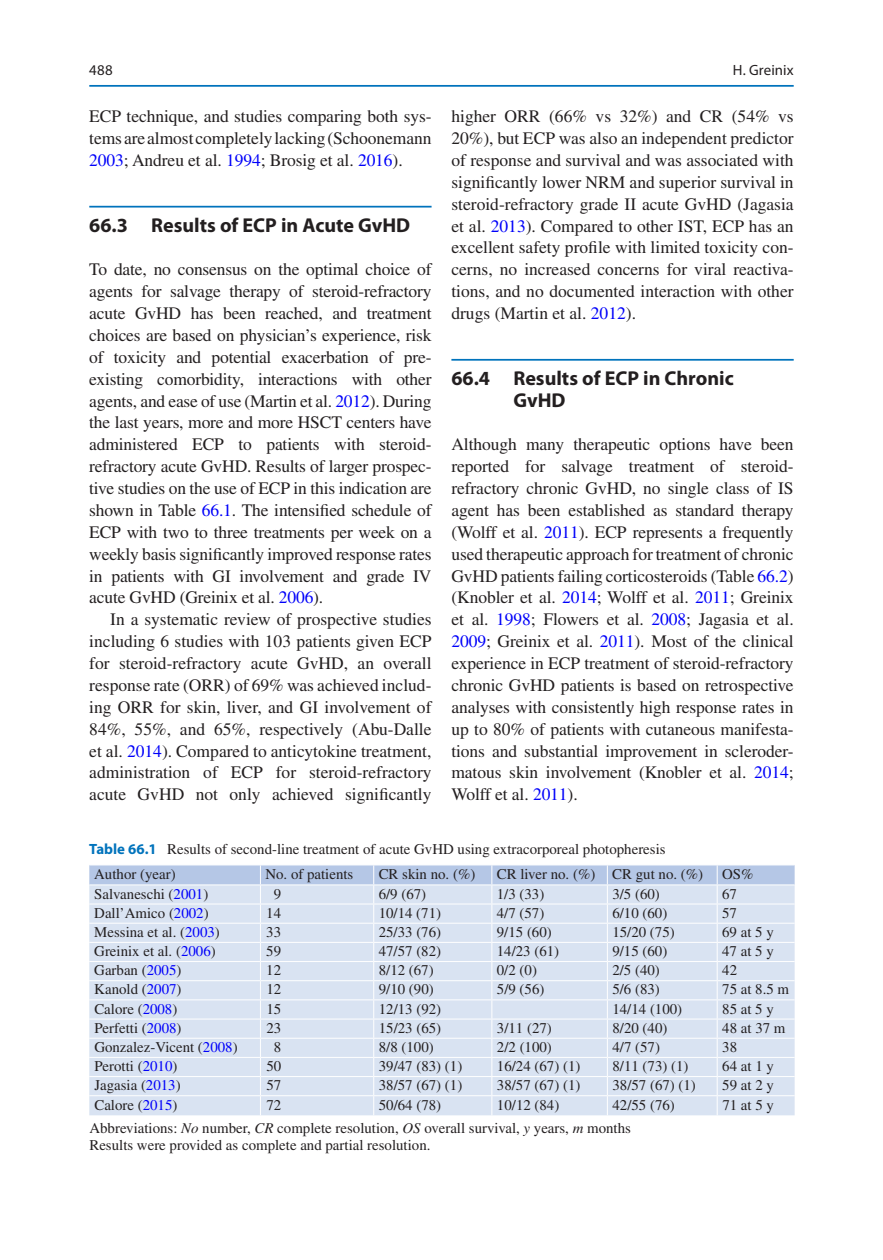
<style>
.page{position:relative;width:883px;height:1260px;background:#fff}
.page>*{position:absolute;margin:0;border:0;box-sizing:border-box;transform-origin:0 0}
.t1{font:700 20.12px/21.9px "Frgjmm Myriad Pro";color:#231f20}
.t2{font:17.5px/21.9px "Sqcmxx Times LT Std";letter-spacing:-.005em;color:#231f20;text-align:justify}
.t3{font:14.88px/25.2px "Sqcmxx Times LT Std";color:#231f20}
.t4{font:14.88px "Gfmbhy Myriad Pro";letter-spacing:.005em;color:#231f20}
.t5{font:14.88px "Knkqyt Myriad Pro";color:#231f20}
.s1{color:#0000fa}
.s2{font-family:"Frgjmm Myriad Pro";font-weight:700;color:#0073bc}
.s3{font-family:"Ktsbgm Times LT Std";font-style:italic}
</style>
<div class="page">
<hr style="left:89px;top:206px;width:343px;height:2px;background:#0073bc">
<hr style="left:451px;top:359px;width:343px;height:2px;background:#0073bc">
<svg style="left:89px;top:865px;width:706px;height:250px;background:#d8e2f1"></svg>
<hr style="left:89px;top:85px;width:705px;height:2px;background:#0073bc">
<p class="t5" style="left:89px;top:61px;width:25px">488</p>
<p class="t2" style="left:89px;top:105px;width:344px">ECP technique, and studies comparing both sys&shy;tems are almost completely lacking (Schoonemann <span class="s1">2003</span>; Andreu et al. <span class="s1">1994</span>; Brosig et al. <span class="s1">2016</span>).</p>
<p class="t1" style="left:89px;top:213px;width:322px">66.3 Results of ECP in Acute GvHD</p>
<p class="t2" style="left:89px;top:258px;width:344px">To date, no consensus on the optimal choice of agents for salvage therapy of steroid-refractory acute GvHD has been reached, and treatment choices are based on physician’s experience, risk of toxicity and potential exacerbation of pre&shy;existing comorbidity, interactions with other agents, and ease of use (Martin et al. <span class="s1">2012</span>). During the last years, more and more HSCT centers have administered ECP to patients with steroid&shy;refractory acute GvHD. Results of larger prospec&shy;tive studies on the use of ECP in this indication are shown in Table <span class="s1">66.1</span>. The intensified schedule of ECP with two to three treatments per week on a weekly basis significantly improved response rates in patients with GI involvement and grade IV acute GvHD (Greinix et al. <span class="s1">2006</span>).</p>
<p class="t2" style="left:89px;top:608px;width:344px;text-indent:21px">In a systematic review of prospective studies including 6 studies with 103 patients given ECP for steroid-refractory acute GvHD, an overall response rate (ORR) of 69% was achieved includ&shy;ing ORR for skin, liver, and GI involvement of 84%, 55%, and 65%, respectively (Abu-Dalle et al. <span class="s1">2014</span>). Compared to anticytokine treatment, administration of ECP for steroid-refractory acute GvHD not only achieved significantly</p>
<p class="t4" style="left:733px;top:61px;width:62px">H. Greinix</p>
<p class="t2" style="left:451px;top:105px;width:344px">higher ORR (66% vs 32%) and CR (54% vs 20%), but ECP was also an independent predictor of response and survival and was associated with significantly lower NRM and superior survival in steroid-refractory grade II acute GvHD (Jagasia et al. <span class="s1">2013</span>). Compared to other IST, ECP has an excellent safety profile with limited toxicity con&shy;cerns, no increased concerns for viral reactiva&shy;tions, and no documented interaction with other drugs (Martin et al. <span class="s1">2012</span>).</p>
<p class="t1" style="left:513px;top:366px;width:222px;text-indent:-62px">66.4 Results of ECP in Chronic<br>GvHD</p>
<p class="t2" style="left:451px;top:433px;width:344px">Although many therapeutic options have been reported for salvage treatment of steroid&shy;refractory chronic GvHD, no single class of IS agent has been established as standard therapy (Wolff et al. <span class="s1">2011</span>). ECP represents a frequently used therapeutic approach for treatment of chronic GvHD patients failing corticosteroids (Table <span class="s1">66.2</span>) (Knobler et al. <span class="s1">2014</span>; Wolff et al. <span class="s1">2011</span>; Greinix et al. <span class="s1">1998</span>; Flowers et al. <span class="s1">2008</span>; Jagasia et al.<br><span class="s1">2009</span>; Greinix et al. <span class="s1">2011</span>). Most of the clinical experience in ECP treatment of steroid-refractory chronic GvHD patients is based on retrospective analyses with consistently high response rates in up to 80% of patients with cutaneous manifesta&shy;tions and substantial improvement in scleroder&shy;matous skin involvement (Knobler et al. <span class="s1">2014</span>; Wolff et al. <span class="s1">2011</span>).</p>
<p class="t3" style="left:94px;top:836px;width:573px;text-indent:-5px"><span class="s2">Table 66.1</span> Results of second-line treatment of acute GvHD using extracorporeal photopheresis<br>Author (year)</p>
<p class="t3" style="left:265px;top:861px;width:90px">No. of patients</p>
<p class="t3" style="left:379px;top:861px;width:98px">CR skin no. (%)</p>
<p class="t3" style="left:497px;top:861px;width:208px">CR liver no. (%) CR gut no. (%)</p>
<p class="t3" style="left:722px;top:861px;width:33px">OS%</p>
<p class="t3" style="left:94px;top:881px;width:116px">Salvaneschi (<span class="s1">2001</span>)</p>
<p class="t3" style="left:274px;top:881px;width:9px">9</p>
<p class="t3" style="left:379px;top:881px;width:49px">6/9 (67)</p>
<p class="t3" style="left:497px;top:881px;width:49px">1/3 (33)</p>
<p class="t3" style="left:612px;top:881px;width:49px">3/5 (60)</p>
<p class="t3" style="left:722px;top:881px;width:16px">67</p>
<p class="t3" style="left:94px;top:900px;width:116px">Dall’Amico (<span class="s1">2002</span>)</p>
<p class="t3" style="left:266px;top:900px;width:16px">14</p>
<p class="t3" style="left:379px;top:900px;width:64px">10/14 (71)</p>
<p class="t3" style="left:497px;top:900px;width:49px">4/7 (57)</p>
<p class="t3" style="left:612px;top:900px;width:56px">6/10 (60)</p>
<p class="t3" style="left:722px;top:900px;width:16px">57</p>
<p class="t3" style="left:94px;top:919px;width:127px">Messina et al. (<span class="s1">2003</span>)</p>
<p class="t3" style="left:266px;top:919px;width:16px">33</p>
<p class="t3" style="left:379px;top:919px;width:64px">25/33 (76)</p>
<p class="t3" style="left:497px;top:919px;width:56px">9/15 (60)</p>
<p class="t3" style="left:612px;top:919px;width:64px">15/20 (75)</p>
<p class="t3" style="left:722px;top:919px;width:53px">69 at 5 y</p>
<p class="t3" style="left:94px;top:938px;width:123px">Greinix et al. (<span class="s1">2006</span>)</p>
<p class="t3" style="left:266px;top:938px;width:16px">59</p>
<p class="t3" style="left:379px;top:938px;width:64px">47/57 (82)</p>
<p class="t3" style="left:497px;top:938px;width:64px">14/23 (61)</p>
<p class="t3" style="left:612px;top:938px;width:56px">9/15 (60)</p>
<p class="t3" style="left:722px;top:938px;width:53px">47 at 5 y</p>
<p class="t3" style="left:94px;top:958px;width:89px">Garban (<span class="s1">2005</span>)</p>
<p class="t3" style="left:266px;top:958px;width:16px">12</p>
<p class="t3" style="left:379px;top:958px;width:56px">8/12 (67)</p>
<p class="t3" style="left:497px;top:958px;width:42px">0/2 (0)</p>
<p class="t3" style="left:612px;top:958px;width:49px">2/5 (40)</p>
<p class="t3" style="left:722px;top:958px;width:16px">42</p>
<p class="t3" style="left:94px;top:977px;width:89px">Kanold (<span class="s1">2007</span>)</p>
<p class="t3" style="left:266px;top:977px;width:16px">12</p>
<p class="t3" style="left:379px;top:977px;width:56px">9/10 (90)</p>
<p class="t3" style="left:497px;top:977px;width:49px">5/9 (56)</p>
<p class="t3" style="left:612px;top:977px;width:49px">5/6 (83)</p>
<p class="t3" style="left:722px;top:977px;width:68px">75 at 8.5 m</p>
<p class="t3" style="left:94px;top:996px;width:85px">Calore (<span class="s1">2008</span>)</p>
<p class="t3" style="left:266px;top:996px;width:16px">15</p>
<p class="t3" style="left:379px;top:996px;width:64px">12/13 (92)</p>
<p class="t3" style="left:612px;top:996px;width:71px">14/14 (100)</p>
<p class="t3" style="left:722px;top:996px;width:53px">85 at 5 y</p>
<p class="t3" style="left:94px;top:1015px;width:89px">Perfetti (<span class="s1">2008</span>)</p>
<p class="t3" style="left:266px;top:1015px;width:16px">23</p>
<p class="t3" style="left:379px;top:1015px;width:64px">15/23 (65)</p>
<p class="t3" style="left:497px;top:1015px;width:56px">3/11 (27)</p>
<p class="t3" style="left:612px;top:1015px;width:56px">8/20 (40)</p>
<p class="t3" style="left:722px;top:1015px;width:65px">48 at 37 m</p>
<p class="t3" style="left:94px;top:1034px;width:145px">Gonzalez-Vicent (<span class="s1">2008</span>)</p>
<p class="t3" style="left:274px;top:1034px;width:9px">8</p>
<p class="t3" style="left:379px;top:1034px;width:56px">8/8 (100)</p>
<p class="t3" style="left:497px;top:1034px;width:56px">2/2 (100)</p>
<p class="t3" style="left:612px;top:1034px;width:49px">4/7 (57)</p>
<p class="t3" style="left:722px;top:1034px;width:16px">38</p>
<p class="t3" style="left:94px;top:1054px;width:85px">Perotti (<span class="s1">2010</span>)</p>
<p class="t3" style="left:266px;top:1054px;width:16px">50</p>
<p class="t3" style="left:379px;top:1054px;width:85px">39/47 (83) (1)</p>
<p class="t3" style="left:497px;top:1054px;width:85px">16/24 (67) (1)</p>
<p class="t3" style="left:612px;top:1054px;width:78px">8/11 (73) (1)</p>
<p class="t3" style="left:722px;top:1054px;width:53px">64 at 1 y</p>
<p class="t3" style="left:94px;top:1073px;width:88px">Jagasia (<span class="s1">2013</span>)</p>
<p class="t3" style="left:266px;top:1073px;width:16px">57</p>
<p class="t3" style="left:379px;top:1073px;width:85px">38/57 (67) (1)</p>
<p class="t3" style="left:497px;top:1073px;width:85px">38/57 (67) (1)</p>
<p class="t3" style="left:612px;top:1073px;width:85px">38/57 (67) (1)</p>
<p class="t3" style="left:722px;top:1073px;width:53px">59 at 2 y</p>
<p class="t3" style="left:94px;top:1092px;width:85px">Calore (<span class="s1">2015</span>)</p>
<p class="t3" style="left:266px;top:1092px;width:16px">72</p>
<p class="t3" style="left:379px;top:1092px;width:64px">50/64 (78)</p>
<p class="t3" style="left:497px;top:1092px;width:64px">10/12 (84)</p>
<p class="t3" style="left:612px;top:1092px;width:64px">42/55 (76)</p>
<p class="t3" style="left:722px;top:1092px;width:53px">71 at 5 y</p>
<p class="t3" style="left:89px;top:1119px;width:543px;line-height:17.5px">Abbreviations: <span class="s3">No</span> number, <span class="s3">CR</span> complete resolution, <span class="s3">OS</span> overall survival, <span class="s3">y</span> years, <span class="s3">m</span> months<br>Results were provided as complete and partial resolution.</p>
</div>
